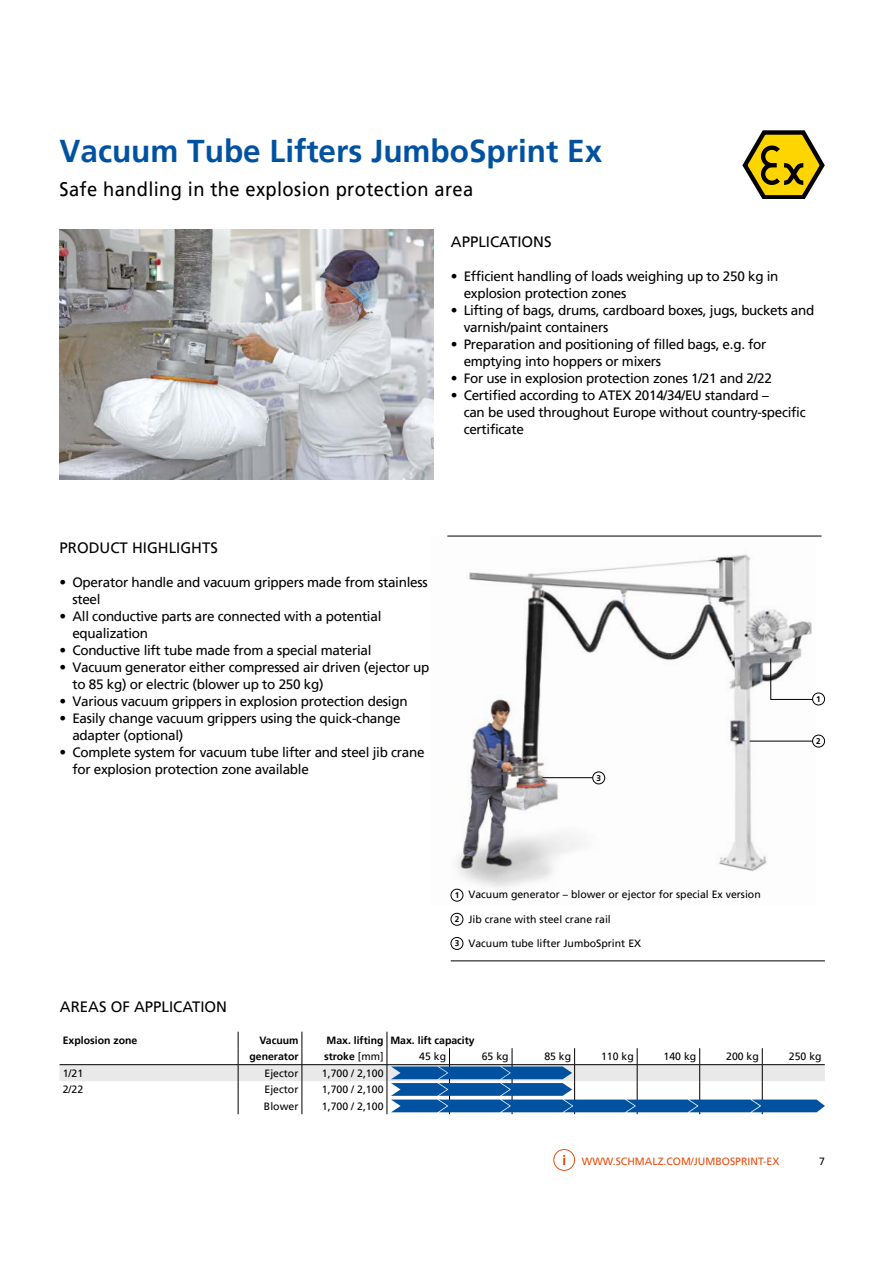
<style>
.page{position:relative;width:893px;height:1263px;background:#fff}
.page>*{position:absolute;margin:0;border:0;box-sizing:border-box;transform-origin:0 0}
.t1{font:700 31.5px "Frutiger LT Pro";color:#0052a1}
.t2{font:19.5px "Frutiger LT Pro";letter-spacing:.02em;color:#000;scale:.94 1}
.t3{font:15px "Frutiger LT Pro";color:#000}
.t4{font:13.5px/17px "Frutiger LT Pro";letter-spacing:-.02em;color:#000}
.t5{font:10.5px/16.5px "Frutiger LT Pro";color:#000}
.t6{font:700 10.5px/16.5px "Frutiger LT Pro";color:#000;text-align:right}
.t7{font:10.5px "Frutiger LT Pro";color:#e94e0f}
.t8{font:700 8.25px "Frutiger LT Pro";color:#000}
.s1{font-weight:700;font-size:8.25px}
.s2{font-weight:400}
</style>
<div class="page">
<svg style="left:742px;top:131px;width:83px;height:68px"></svg>
<img style="left:60px;top:230px;width:374px;height:249px">
<hr style="left:302px;top:1081px;width:1px;height:33px;background:#000">
<hr style="left:449px;top:1081px;width:1px;height:33px;background:#000">
<hr style="left:512px;top:1081px;width:1px;height:33px;background:#000">
<hr style="left:574px;top:1081px;width:1px;height:33px;background:#000">
<hr style="left:637px;top:1081px;width:1px;height:33px;background:#000">
<hr style="left:699px;top:1081px;width:1px;height:33px;background:#000">
<hr style="left:762px;top:1081px;width:1px;height:33px;background:#000">
<hr style="left:238px;top:1081px;width:1px;height:33px;background:#000">
<hr style="left:387px;top:1081px;width:1px;height:33px;background:#000">
<svg style="left:60px;top:1032px;width:765px;height:80px"></svg>
<img style="left:450px;top:554px;width:364px;height:348px">
<hr style="left:447px;top:536px;width:374px;height:1px;background:#000">
<hr style="left:451px;top:960px;width:374px;height:1px;background:#000">
<svg style="left:770px;top:658px;width:43px;height:42px"></svg>
<hr style="left:750px;top:741px;width:63px;height:1px;background:#000">
<hr style="left:543px;top:777px;width:49px;height:1px;background:#000">
<div style="left:812px;top:693px;width:13px;height:12px;border:1px solid #000;border-radius:50%"></div>
<div style="left:812px;top:735px;width:13px;height:12px;border:1px solid #000;border-radius:50%"></div>
<div style="left:592px;top:772px;width:13px;height:12px;border:1px solid #000;border-radius:50%"></div>
<div style="left:451px;top:889px;width:12px;height:12px;border:1px solid #000;border-radius:50%"></div>
<div style="left:451px;top:913px;width:12px;height:12px;border:1px solid #000;border-radius:50%"></div>
<div style="left:451px;top:937px;width:12px;height:13px;border:1px solid #000;border-radius:50%"></div>
<div style="left:553px;top:1149px;width:22px;height:21px;border:1px solid #e94e0f;border-radius:50%"></div>
<svg style="left:563px;top:1155px;width:2px;height:10px"></svg>
<h1 class="t1" style="left:60px;top:132px;width:544px">Vacuum Tube Lifters JumboSprint Ex</h1>
<h2 class="t2" style="left:60px;top:177px;width:442px">Safe handling in the explosion protection area</h2>
<p class="t3" style="left:451px;top:233px;width:102px">APPLICATIONS</p>
<p class="t4" style="left:464px;top:268px;width:316px;text-indent:-13px">• Efficient handling of loads weighing up to 250 kg in explosion protection zones</p>
<p class="t4" style="left:464px;top:302px;width:352px;text-indent:-13px">• Lifting of bags, drums, cardboard boxes, jugs, buckets and varnish/paint containers</p>
<p class="t4" style="left:464px;top:336px;width:304px;text-indent:-13px">• Preparation and positioning of filled bags, e.g. for emptying into hoppers or mixers</p>
<p class="t4" style="left:451px;top:370px;width:323px">• For use in explosion protection zones 1/21 and 2/22</p>
<p class="t4" style="left:464px;top:387px;width:343px;text-indent:-13px">• Certified according to ATEX 2014/34/EU standard –<br>can be used throughout Europe without country-specific certificate</p>
<p class="t3" style="left:60px;top:539px;width:160px">PRODUCT HIGHLIGHTS</p>
<p class="t4" style="left:72px;top:574px;width:357px;text-indent:-13px">• Operator handle and vacuum grippers made from stainless steel</p>
<p class="t4" style="left:72px;top:608px;width:311px;text-indent:-13px">• All conductive parts are connected with a potential equalization</p>
<p class="t4" style="left:60px;top:642px;width:313px">• Conductive lift tube made from a special material</p>
<p class="t4" style="left:72px;top:659px;width:358px;text-indent:-13px">• Vacuum generator either compressed air driven (ejector up to 85 kg) or electric (blower up to 250 kg)</p>
<p class="t4" style="left:60px;top:693px;width:350px">• Various vacuum grippers in explosion protection design</p>
<p class="t4" style="left:72px;top:710px;width:330px;text-indent:-13px">• Easily change vacuum grippers using the quick-change adapter (optional)</p>
<p class="t4" style="left:72px;top:744px;width:354px;text-indent:-13px">• Complete system for vacuum tube lifter and steel jib crane for explosion protection zone available</p>
<p class="t8" style="left:596px;top:773px;width:6px">3</p>
<p class="t8" style="left:816px;top:694px;width:6px">1</p>
<p class="t8" style="left:816px;top:736px;width:6px">2</p>
<p class="t3" style="left:60px;top:998px;width:169px">AREAS OF APPLICATION</p>
<p class="t5" style="left:455px;top:886px;width:308px"><span class="s1">1</span> Vacuum generator – blower or ejector for special Ex version</p>
<p class="t5" style="left:455px;top:911px;width:158px"><span class="s1">2</span> Jib crane with steel crane rail</p>
<p class="t5" style="left:455px;top:935px;width:188px"><span class="s1">3</span> Vacuum tube lifter JumboSprint EX</p>
<p class="t6" style="left:63px;top:1032px;width:76px">Explosion zone</p>
<p class="t6" style="left:249px;top:1032px;width:51px">Vacuum generator</p>
<p class="t6" style="left:324px;top:1032px;width:61px;text-align:left">Max. lifting stroke <span class="s2">[mm]</span></p>
<p class="t6" style="left:390px;top:1032px;width:86px">Max. lift capacity</p>
<p class="t5" style="left:419px;top:1048px;width:28px">45 kg</p>
<p class="t5" style="left:482px;top:1048px;width:28px">65 kg</p>
<p class="t5" style="left:544px;top:1048px;width:28px">85 kg</p>
<p class="t5" style="left:601px;top:1048px;width:34px">110 kg</p>
<p class="t5" style="left:664px;top:1048px;width:34px">140 kg</p>
<p class="t5" style="left:726px;top:1048px;width:34px">200 kg</p>
<p class="t5" style="left:789px;top:1048px;width:34px">250 kg</p>
<p class="t5" style="left:63px;top:1065px;width:22px">1/21</p>
<p class="t5" style="left:264px;top:1065px;width:36px">Ejector</p>
<p class="t5" style="left:322px;top:1065px;width:63px">1,700 / 2,100</p>
<p class="t5" style="left:63px;top:1081px;width:22px">2/22</p>
<p class="t5" style="left:264px;top:1081px;width:36px">Ejector<br>Blower</p>
<p class="t5" style="left:322px;top:1081px;width:63px">1,700 / 2,100<br>1,700 / 2,100</p>
<p class="t7" style="left:582px;top:1155px;width:199px">WWW.SCHMALZ.COM/JUMBOSPRINT-EX</p>
<p class="t5" style="left:819px;top:1153px;width:7px">7</p>
</div>
